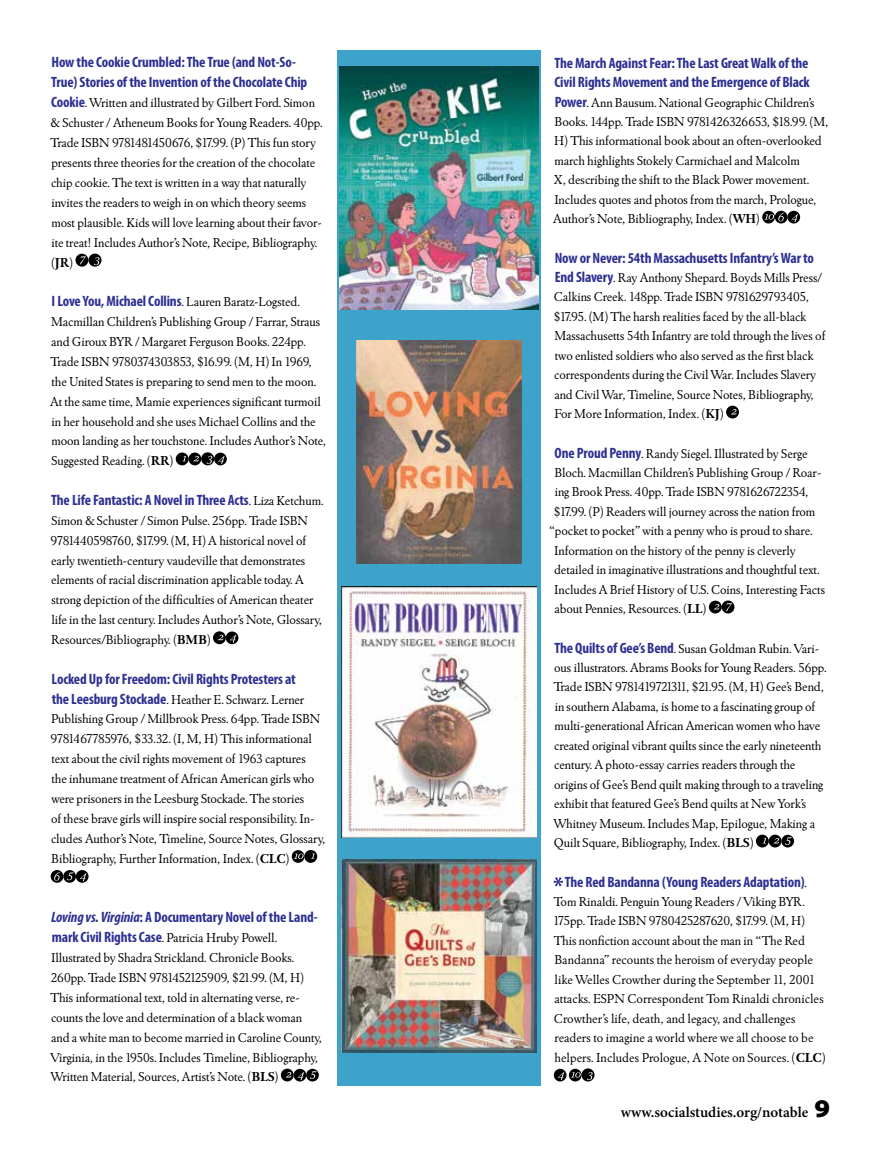
<style>
.page{position:relative;width:878px;height:1161px;background:#fff}
.page>*{position:absolute;margin:0;border:0;box-sizing:border-box;transform-origin:0 0}
.t1{font:700 condensed 15px/20px "Myriad Pro";letter-spacing:-.01em;color:#2e3092}
.t2{font:600 15px "Minion Pro";color:#000}
.t3{font:13.5px/20px "Winchester New ITC";letter-spacing:-.01em;color:#000}
.s1{font-family:"Myriad Pro";font-weight:700;font-stretch:condensed;font-size:15px;color:#2e3092}
.s2{font-weight:700}
.s3{font-family:"Winchester New ITC";font-weight:400;font-stretch:normal;font-size:13.5px;color:#000}
.s4{font-style:italic}
.s5{font-family:"Myriad Pro";font-weight:900;font-stretch:semi-expanded;font-size:25.5px}
</style>
<div class="page">
<svg style="left:75px;top:254px;width:13px;height:13px"></svg>
<svg style="left:80px;top:256px;width:6px;height:8px"></svg>
<svg style="left:88px;top:254px;width:13px;height:13px"></svg>
<svg style="left:94px;top:257px;width:6px;height:8px"></svg>
<div style="left:176px;top:453px;width:12px;height:12px;background:#000;border-radius:50%"></div>
<div style="left:188px;top:453px;width:13px;height:12px;background:#000;border-radius:50%"></div>
<svg style="left:193px;top:456px;width:6px;height:5px"></svg>
<svg style="left:201px;top:452px;width:13px;height:13px"></svg>
<svg style="left:206px;top:456px;width:6px;height:8px"></svg>
<svg style="left:214px;top:453px;width:13px;height:12px"></svg>
<svg style="left:218px;top:456px;width:6px;height:8px"></svg>
<svg style="left:213px;top:631px;width:13px;height:13px"></svg>
<svg style="left:218px;top:635px;width:5px;height:5px"></svg>
<svg style="left:226px;top:631px;width:12px;height:13px"></svg>
<svg style="left:230px;top:635px;width:6px;height:8px"></svg>
<svg style="left:292px;top:850px;width:12px;height:13px"></svg>
<svg style="left:294px;top:854px;width:9px;height:5px"></svg>
<svg style="left:304px;top:850px;width:13px;height:13px"></svg>
<svg style="left:311px;top:853px;width:3px;height:6px"></svg>
<svg style="left:51px;top:870px;width:12px;height:13px"></svg>
<svg style="left:54px;top:872px;width:6px;height:9px"></svg>
<svg style="left:63px;top:870px;width:13px;height:13px"></svg>
<svg style="left:67px;top:872px;width:7px;height:8px"></svg>
<svg style="left:76px;top:870px;width:13px;height:13px"></svg>
<svg style="left:80px;top:873px;width:6px;height:8px"></svg>
<div style="left:281px;top:1069px;width:13px;height:12px;background:#000;border-radius:50%"></div>
<svg style="left:285px;top:1072px;width:6px;height:6px"></svg>
<svg style="left:293px;top:1069px;width:13px;height:12px"></svg>
<svg style="left:298px;top:1072px;width:6px;height:8px"></svg>
<svg style="left:306px;top:1069px;width:13px;height:12px"></svg>
<svg style="left:310px;top:1071px;width:6px;height:8px"></svg>
<svg style="left:762px;top:211px;width:13px;height:12px"></svg>
<svg style="left:774px;top:211px;width:13px;height:12px"></svg>
<svg style="left:764px;top:213px;width:20px;height:8px"></svg>
<svg style="left:787px;top:211px;width:13px;height:12px"></svg>
<svg style="left:791px;top:214px;width:6px;height:8px"></svg>
<svg style="left:726px;top:406px;width:13px;height:12px"></svg>
<svg style="left:730px;top:409px;width:6px;height:6px"></svg>
<svg style="left:708px;top:601px;width:13px;height:12px"></svg>
<svg style="left:713px;top:604px;width:6px;height:6px"></svg>
<svg style="left:721px;top:601px;width:13px;height:13px"></svg>
<svg style="left:726px;top:603px;width:6px;height:8px"></svg>
<svg style="left:756px;top:835px;width:12px;height:12px"></svg>
<div style="left:768px;top:835px;width:13px;height:12px;background:#000;border-radius:50%"></div>
<svg style="left:773px;top:838px;width:6px;height:6px"></svg>
<div style="left:781px;top:835px;width:13px;height:12px;background:#000;border-radius:50%"></div>
<svg style="left:785px;top:837px;width:6px;height:8px"></svg>
<svg style="left:554px;top:877px;width:9px;height:9px"></svg>
<svg style="left:553px;top:1069px;width:13px;height:12px"></svg>
<svg style="left:558px;top:1072px;width:6px;height:8px"></svg>
<div style="left:569px;top:1069px;width:12px;height:12px;background:#000;border-radius:50%"></div>
<svg style="left:571px;top:1072px;width:9px;height:6px"></svg>
<svg style="left:581px;top:1068px;width:13px;height:13px"></svg>
<svg style="left:587px;top:1072px;width:5px;height:8px"></svg>
<div style="left:337px;top:51px;width:203px;height:1035px;background:#3ea3cb"></div>
<img style="left:339px;top:66px;width:200px;height:243px">
<img style="left:357px;top:341px;width:164px;height:222px">
<img style="left:341px;top:587px;width:195px;height:251px">
<img style="left:342px;top:859px;width:194px;height:194px">
<p class="t1" style="left:51px;top:53px;width:257px">How the Cookie Crumbled: The True (and Not-So-<br>True) Stories of the Invention of the Chocolate Chip</p>
<p class="t3" style="left:51px;top:93px;width:273px"><span class="s1">Cookie</span>. Written and illustrated by Gilbert Ford. Simon &amp; Schuster / Atheneum Books for Young Readers. 40pp.<br>Trade ISBN 9781481450676, $17.99. (P) This fun story presents three theories for the creation of the chocolate chip cookie. The text is written in a way that naturally invites the readers to weigh in on which theory seems most plausible. Kids will love learning about their favor&shy;ite treat! Includes Author’s Note, Recipe, Bibliography. (<span class="s2">JR</span>)</p>
<p class="t1" style="left:52px;top:291px;width:250px">I Love You, Michael Collins<span class="s3">. Lauren Baratz-Logsted.</span></p>
<p class="t3" style="left:50px;top:311px;width:277px">Macmillan Children’s Publishing Group / Farrar, Straus and Giroux BYR / Margaret Ferguson Books. 224pp.<br>Trade ISBN 9780374303853, $16.99. (M, H) In 1969, the United States is preparing to send men to the moon.<br>At the same time, Mamie experiences significant turmoil in her household and she uses Michael Collins and the moon landing as her touchstone. Includes Author’s Note, Suggested Reading. (<span class="s2">RR</span>)</p>
<p class="t1" style="left:51px;top:490px;width:274px">The Life Fantastic: A Novel in Three Acts<span class="s3">. Liza Ketchum.</span></p>
<p class="t3" style="left:51px;top:510px;width:273px">Simon &amp; Schuster / Simon Pulse. 256pp. Trade ISBN 9781440598760, $17.99. (M, H) A historical novel of early twentieth-century vaudeville that demonstrates elements of racial discrimination applicable today. A strong depiction of the difficulties of American theater life in the last century. Includes Author’s Note, Glossary, Resources/Bibliography. (<span class="s2">BMB</span>)</p>
<p class="t1" style="left:52px;top:669px;width:246px">Locked Up for Freedom: Civil Rights Protesters at</p>
<p class="t3" style="left:51px;top:689px;width:276px"><span class="s1">the Leesburg Stockade</span>. Heather E. Schwarz. Lerner Publishing Group / Millbrook Press. 64pp. Trade ISBN 9781467785976, $33.32. (I, M, H) This informational text about the civil rights movement of 1963 captures<br>the inhumane treatment of African American girls who were prisoners in the Leesburg Stockade. The stories<br>of these brave girls will inspire social responsibility. In&shy;cludes Author’s Note, Timeline, Source Notes, Glossary, Bibliography, Further Information, Index. (<span class="s2">CLC</span>)</p>
<p class="t1" style="left:51px;top:907px;width:268px"><span class="s4">Loving vs. Virginia</span>: A Documentary Novel of the Land-</p>
<p class="t3" style="left:50px;top:927px;width:273px"><span class="s1">mark Civil Rights Case</span>. Patricia Hruby Powell.<br>Illustrated by Shadra Strickland. Chronicle Books.<br>260pp. Trade ISBN 9781452125909, $21.99. (M, H)<br>This informational text, told in alternating verse, re&shy;counts the love and determination of a black woman and a white man to become married in Caroline County, Virginia, in the 1950s. Includes Timeline, Bibliography, Written Material, Sources, Artist’s Note. (<span class="s2">BLS</span>)</p>
<p class="t1" style="left:554px;top:53px;width:257px;line-height:19.5px">The March Against Fear: The Last Great Walk of the<br>Civil Rights Movement and the Emergence of Black</p>
<p class="t3" style="left:553px;top:92px;width:276px;line-height:19.5px"><span class="s1">Power</span>. Ann Bausum. National Geographic Children’s Books. 144pp. Trade ISBN 9781426326653, $18.99. (M, H) This informational book about an often-overlooked march highlights Stokely Carmichael and Malcolm<br>X, describing the shift to the Black Power movement.<br>Includes quotes and photos from the march, Prologue, Author’s Note, Bibliography, Index. (<span class="s2">WH</span>)</p>
<p class="t1" style="left:554px;top:248px;width:261px">Now or Never: 54th Massachusetts Infantry’s War to</p>
<p class="t3" style="left:554px;top:268px;width:273px;line-height:19.5px"><span class="s1">End Slavery</span>. Ray Anthony Shepard. Boyds Mills Press/ Calkins Creek. 148pp. Trade ISBN 9781629793405, $17.95. (M) The harsh realities faced by the all-black Massachusetts 54th Infantry are told through the lives of two enlisted soldiers who also served as the first black correspondents during the Civil War. Includes Slavery and Civil War, Timeline, Source Notes, Bibliography, For More Information, Index. (<span class="s2">KJ</span>)</p>
<p class="t3" style="left:554px;top:443px;width:254px"><span class="s1">One Proud Penny</span>. Randy Siegel. Illustrated by Serge</p>
<p class="t3" style="left:554px;top:462px;width:268px">Bloch. Macmillan Children’s Publishing Group / Roar-</p>
<p class="t3" style="left:554px;top:482px;width:255px">ing Brook Press. 40pp. Trade ISBN 9781626722354,</p>
<p class="t3" style="left:554px;top:501px;width:263px">$17.99. (P) Readers will journey across the nation from</p>
<p class="t3" style="left:549px;top:521px;width:265px">“pocket to pocket” with a penny who is proud to share.</p>
<p class="t3" style="left:554px;top:540px;width:243px">Information on the history of the penny is cleverly</p>
<p class="t3" style="left:554px;top:560px;width:267px">detailed in imaginative illustrations and thoughtful text.</p>
<p class="t3" style="left:554px;top:579px;width:272px">Includes A Brief History of U.S. Coins, Interesting Facts</p>
<p class="t3" style="left:554px;top:599px;width:154px">about Pennies, Resources. (<span class="s2">LL</span>)</p>
<p class="t3" style="left:553px;top:638px;width:274px;line-height:19.5px"><span class="s1">The Quilts of Gee’s Bend</span>. Susan Goldman Rubin. Vari&shy;ous illustrators. Abrams Books for Young Readers. 56pp.<br>Trade ISBN 9781419721311, $21.95. (M, H) Gee’s Bend, in southern Alabama, is home to a fascinating group of multi-generational African American women who have created original vibrant quilts since the early nineteenth century. A photo-essay carries readers through the origins of Gee’s Bend quilt making through to a traveling exhibit that featured Gee’s Bend quilts at New York’s Whitney Museum. Includes Map, Epilogue, Making a Quilt Square, Bibliography, Index. (<span class="s2">BLS</span>)</p>
<p class="t1" style="left:564px;top:872px;width:244px">The Red Bandanna (Young Readers Adaptation)<span class="s3">.</span></p>
<p class="t3" style="left:553px;top:892px;width:274px;line-height:19.5px">Tom Rinaldi. Penguin Young Readers / Viking BYR.<br>175pp. Trade ISBN 9780425287620, $17.99. (M, H)<br>This nonfiction account about the man in “The Red Bandanna” recounts the heroism of everyday people like Welles Crowther during the September 11, 2001 attacks. ESPN Correspondent Tom Rinaldi chronicles Crowther’s life, death, and legacy, and challenges readers to imagine a world where we all choose to be helpers. Includes Prologue, A Note on Sources. (<span class="s2">CLC</span>)</p>
<p class="t2" style="left:620px;top:1102px;width:211px">www.socialstudies.org/notable <span class="s5">9</span></p>
</div>
